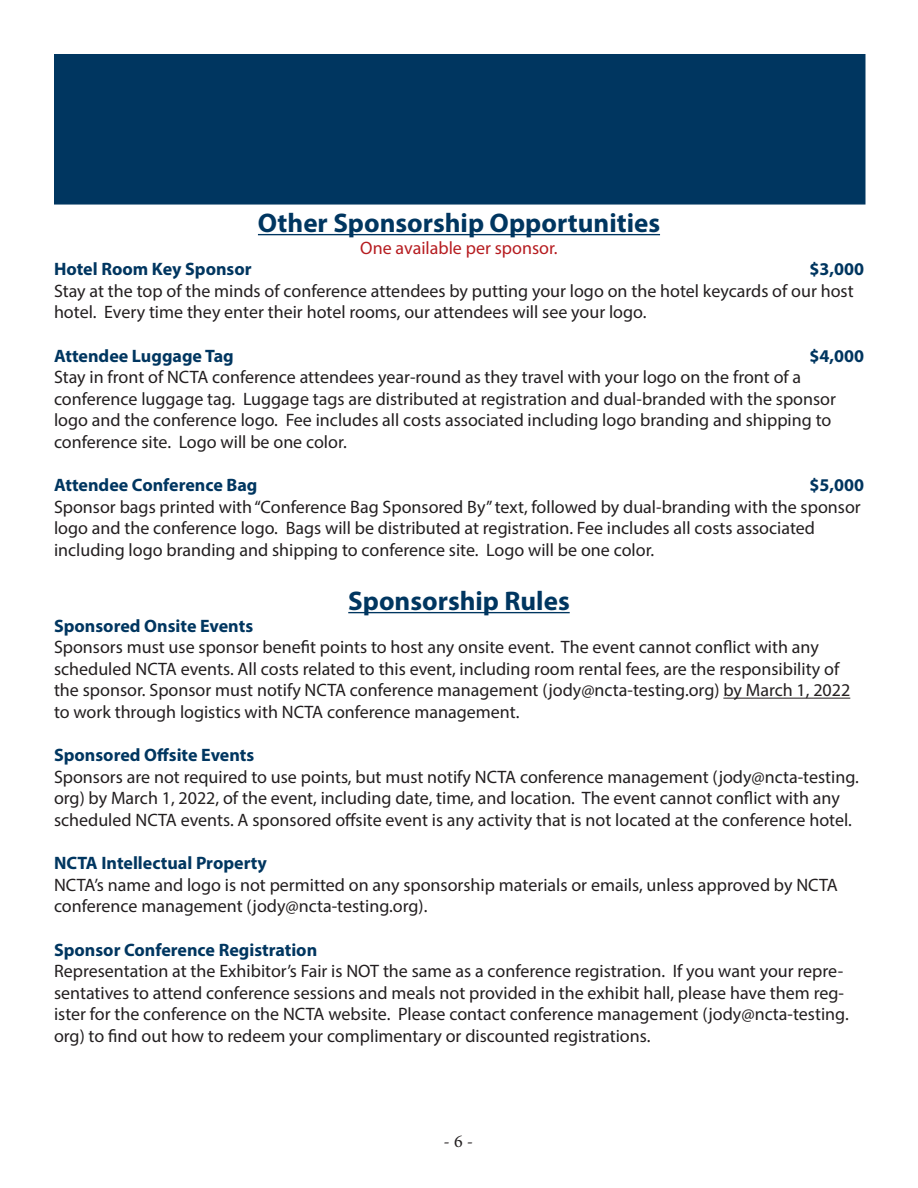
<style>
.page{position:relative;width:918px;height:1188px;background:#fff}
.page>*{position:absolute;margin:0;border:0;box-sizing:border-box;transform-origin:0 0}
.t1{font:700 27px "Myriad Pro";color:#003660}
.t2{font:18px/21.6px "Myriad Pro";color:#231f20}
.t3{font:700 18px "Myriad Pro";color:#003660}
.t4{font:18px "Myriad Pro";color:#b61c20}
.t5{font:18px "Minion Pro";color:#231f20}
.s1{font-weight:700;color:#003660}
</style>
<div class="page">
<div style="left:54px;top:54px;width:812px;height:151px;background:#003660;border:2px solid #003660"></div>
<hr style="left:258px;top:234px;width:402px;height:1px;background:#003660">
<hr style="left:348px;top:612px;width:222px;height:1px;background:#003660">
<hr style="left:723px;top:698px;width:127px;height:1px;background:#231f20">
<p class="t1" style="left:258px;top:205px;width:404px">Other Sponsorship Opportunities</p>
<p class="t4" style="left:360px;top:236px;width:199px">One available per sponsor.</p>
<p class="t3" style="left:54px;top:257px;width:199px">Hotel Room Key Sponsor</p>
<p class="t3" style="left:809px;top:257px;width:56px">$3,000</p>
<p class="t2" style="left:54px;top:280px;width:801px">Stay at the top of the minds of conference attendees by putting your logo on the hotel keycards of our host hotel. Every time they enter their hotel rooms, our attendees will see your logo.</p>
<p class="t3" style="left:54px;top:344px;width:181px">Attendee Luggage Tag</p>
<p class="t3" style="left:809px;top:344px;width:56px">$4,000</p>
<p class="t2" style="left:54px;top:366px;width:784px">Stay in front of NCTA conference attendees year-round as they travel with your logo on the front of a conference luggage tag. Luggage tags are distributed at registration and dual-branded with the sponsor logo and the conference logo. Fee includes all costs associated including logo branding and shipping to conference site. Logo will be one color.</p>
<p class="t3" style="left:54px;top:473px;width:205px">Attendee Conference Bag</p>
<p class="t3" style="left:809px;top:473px;width:56px">$5,000</p>
<p class="t2" style="left:54px;top:496px;width:808px">Sponsor bags printed with “Conference Bag Sponsored By” text, followed by dual-branding with the sponsor logo and the conference logo. Bags will be distributed at registration. Fee includes all costs associated including logo branding and shipping to conference site. Logo will be one color.</p>
<p class="t1" style="left:348px;top:583px;width:223px">Sponsorship Rules</p>
<p class="t2" style="left:54px;top:614px;width:798px"><span class="s1">Sponsored Onsite Events<br></span>Sponsors must use sponsor benefit points to host any onsite event. The event cannot conflict with any scheduled NCTA events. All costs related to this event, including room rental fees, are the responsibility of the sponsor. Sponsor must notify NCTA conference management (jody@ncta-testing.org) by March 1, 2022 to work through logistics with NCTA conference management.</p>
<p class="t3" style="left:54px;top:743px;width:202px">Sponsored Offsite Events</p>
<p class="t2" style="left:54px;top:766px;width:806px">Sponsors are not required to use points, but must notify NCTA conference management (jody@ncta-testing. org) by March 1, 2022, of the event, including date, time, and location. The event cannot conflict with any scheduled NCTA events. A sponsored offsite event is any activity that is not located at the conference hotel.</p>
<p class="t3" style="left:54px;top:851px;width:215px">NCTA Intellectual Property</p>
<p class="t2" style="left:54px;top:874px;width:785px">NCTA’s name and logo is not permitted on any sponsorship materials or emails, unless approved by NCTA conference management (jody@ncta-testing.org).</p>
<p class="t3" style="left:54px;top:938px;width:265px">Sponsor Conference Registration</p>
<p class="t2" style="left:54px;top:960px;width:796px">Representation at the Exhibitor’s Fair is NOT the same as a conference registration. If you want your repre&shy;sentatives to attend conference sessions and meals not provided in the exhibit hall, please have them reg&shy;ister for the conference on the NCTA website. Please contact conference management (jody@ncta-testing. org) to find out how to redeem your complimentary or discounted registrations.</p>
<p class="t5" style="left:444px;top:1129px;width:31px">- 6 -</p>
</div>
